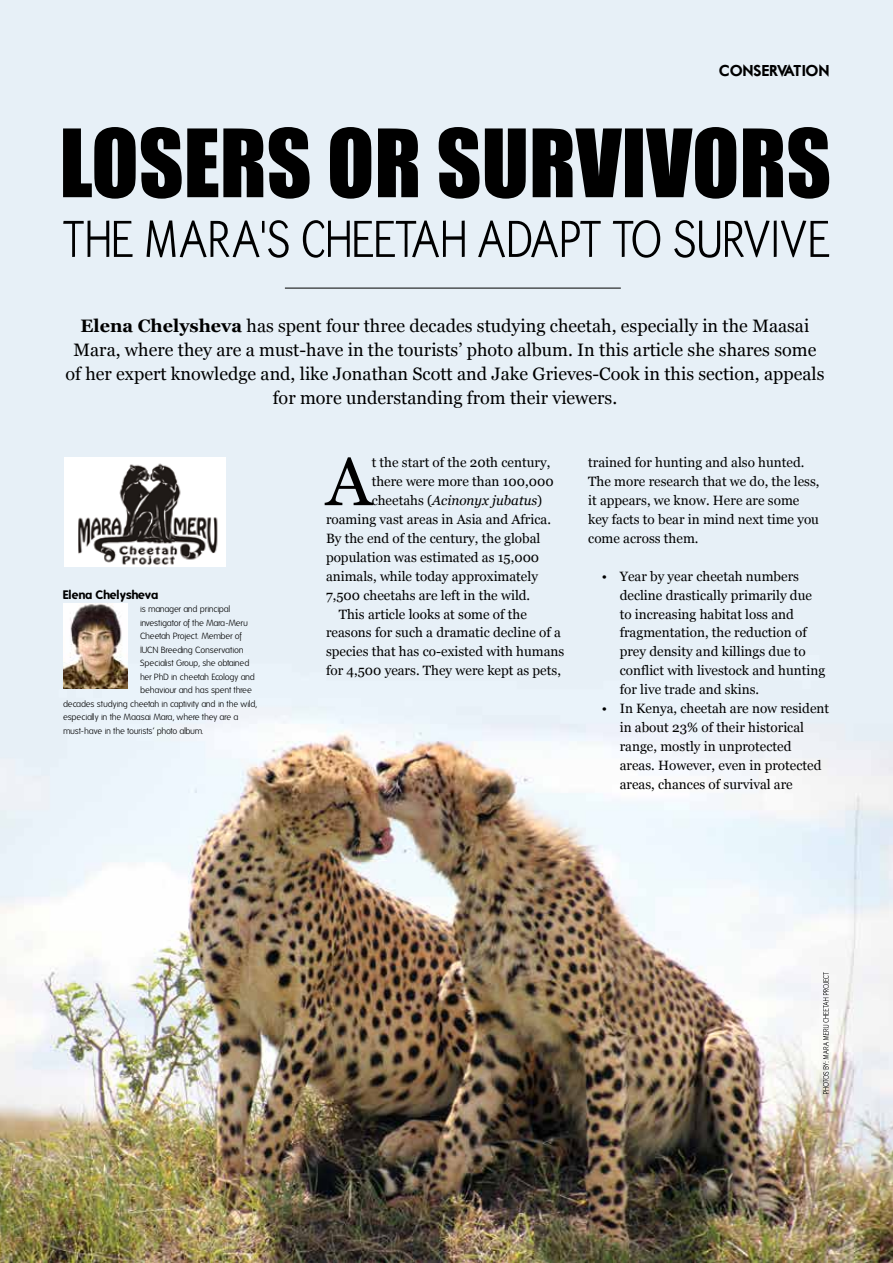
<style>
.page{position:relative;width:893px;height:1263px;background:#fff}
.page>*{position:absolute;margin:0;border:0;box-sizing:border-box;transform-origin:0 0}
.t1{font:68.1px "Georgia";color:#000}
.t2{font:18px/24px "Georgia";color:#000;text-align:center}
.t3{font:15px "Motor Oil 1937 M54";color:#000}
.t4{font:13.5px/18.9px "Georgia";color:#000}
.t5{font:italic 13.5px "Georgia";color:#000}
.t6{font:700 12px "Folks";color:#000}
.t7{font:300 9px "Folks";letter-spacing:-.035em;color:#000}
.s1{font-weight:700}
.s2{font-style:normal}
</style>
<div class="page">
<img style="left:0;top:0;width:893px;height:1263px">
<img style="left:63px;top:604px;width:64px;height:85px">
<svg style="left:63px;top:220px;width:766px;height:38px;background:#b1b8bd"></svg>
<svg style="left:63px;top:127px;width:766px;height:72px;background:#4c4f52"></svg>
<hr style="left:285px;top:288px;width:336px;height:1px;background:#000">
<img style="left:64px;top:457px;width:161px;height:110px">
<svg style="left:823px;top:972px;width:6px;height:122px"></svg>
<p class="t3" style="left:719px;top:64px;width:112px">CONSERVATION</p>
<p class="t2" style="left:66px;top:314px;width:760px"><span class="s1">Elena Chelysheva</span> has spent four three decades studying cheetah, especially in the Maasai Mara, where they are a must-have in the tourists’ photo album. In this article she shares some of her expert knowledge and, like Jonathan Scott and Jake Grieves-Cook in this section, appeals for more understanding from their viewers.</p>
<p class="t6" style="left:63px;top:588px;width:97px">Elena Chelysheva</p>
<p class="t7" style="left:140px;top:604px;width:92px">is manager and principal</p>
<p class="t7" style="left:140px;top:618px;width:110px">investigator of the Mara-Meru</p>
<p class="t7" style="left:140px;top:631px;width:103px">Cheetah Project. Member of</p>
<p class="t7" style="left:140px;top:645px;width:105px">IUCN Breeding Conservation</p>
<p class="t7" style="left:140px;top:658px;width:111px">Specialist Group, she obtained</p>
<p class="t7" style="left:140px;top:672px;width:116px">her PhD in cheetah Ecology and</p>
<p class="t7" style="left:140px;top:685px;width:113px">behaviour and has spent three</p>
<p class="t7" style="left:63px;top:699px;width:196px">decades studying cheetah in captivity and in the wild,</p>
<p class="t7" style="left:63px;top:712px;width:177px">especially in the Maasai Mara, where they are a</p>
<p class="t7" style="left:63px;top:726px;width:142px">must-have in the tourists’ photo album.</p>
<h1 class="t1" style="left:326px;top:440px;width:47px">A</h1>
<p class="t4" style="left:372px;top:453px;width:180px">t the start of the 20th century,</p>
<p class="t4" style="left:372px;top:472px;width:184px">there were more than 100,000</p>
<p class="t5" style="left:372px;top:492px;width:172px"><span class="s2">cheetahs (</span>Acinonyx jubatus<span class="s2">)</span></p>
<p class="t4" style="left:326px;top:510px;width:226px">roaming vast areas in Asia and Africa.</p>
<p class="t4" style="left:326px;top:529px;width:216px">By the end of the century, the global</p>
<p class="t4" style="left:326px;top:548px;width:215px">population was estimated as 15,000</p>
<p class="t4" style="left:326px;top:567px;width:213px">animals, while today approximately</p>
<p class="t4" style="left:326px;top:586px;width:206px">7,500 cheetahs are left in the wild.</p>
<p class="t4" style="left:339px;top:605px;width:190px">This article looks at some of the</p>
<p class="t4" style="left:326px;top:624px;width:236px">reasons for such a dramatic decline of a</p>
<p class="t4" style="left:326px;top:642px;width:240px">species that has co-existed with humans</p>
<p class="t4" style="left:326px;top:661px;width:236px">for 4,500 years. They were kept as pets,</p>
<p class="t4" style="left:588px;top:453px;width:233px">trained for hunting and also hunted.<br>The more research that we do, the less, it appears, we know. Here are some key facts to bear in mind next time you come across them.</p>
<p class="t4" style="left:620px;top:567px;width:207px;text-indent:-18px">• Year by year cheetah numbers decline drastically primarily due to increasing habitat loss and fragmentation, the reduction of prey density and killings due to conflict with livestock and hunting for live trade and skins.</p>
<p class="t4" style="left:620px;top:699px;width:211px;text-indent:-18px">• In Kenya, cheetah are now resident in about 23% of their historical range, mostly in unprotected areas. However, even in protected areas, chances of survival are</p>
</div>
